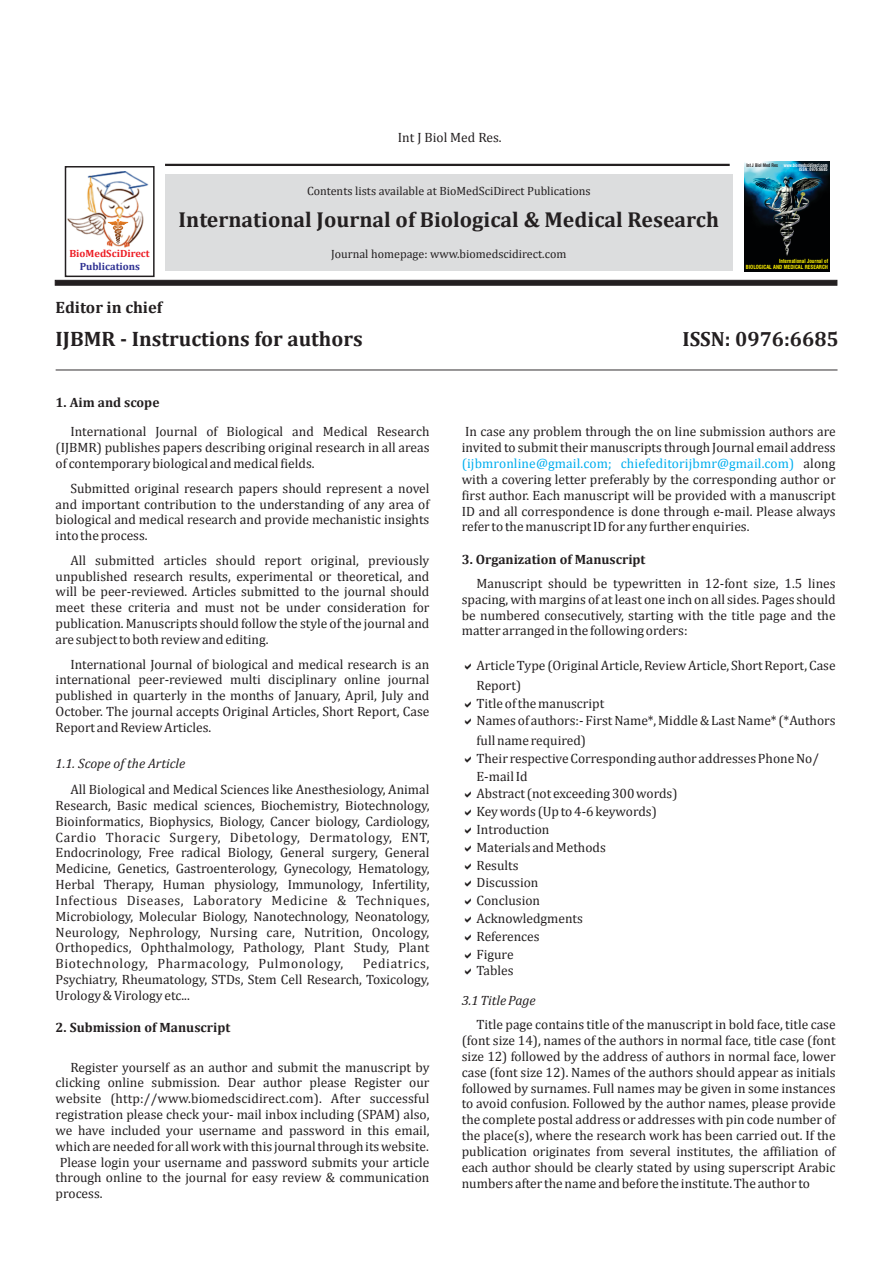
<style>
.page{position:relative;width:893px;height:1263px;background:#fff}
.page>*{position:absolute;margin:0;border:0;box-sizing:border-box;transform-origin:0 0}
.t1{font:700 21.75px "Cambria";color:#231f20}
.t2{font:700 21px "Cambria";color:#231f20}
.t3{font:700 20.7px "Cambria";color:#231f20}
.t4{font:700 16.5px "Cambria";color:#231f20}
.t5{font:13.5px/15.9px "Cambria";color:#231f20;text-align:justify}
.t6{font:700 13.5px "Cambria";color:#231f20}
.t7{font:13.5px "Cambria";letter-spacing:.01em;color:#00aeef}
.t8{font:italic 13.5px "Cambria";color:#231f20}
.t9{font:12px "Cambria";color:#231f20}
.t10{font:700 10.5px "Cambria";color:#ed1c24}
.t11{font:700 10.5px "Cambria";color:#2e3092}
.t12{font:700 condensed 5.55px/6.6px "Swiss 721 BT";color:#fff200;text-align:right;scale:.96 1}
.t13{font:700 condensed 4.8px/4.7px "Swiss 721 BT";color:#fff;text-align:right;scale:.88 1}
.t14{font:700 condensed 4.8px "Swiss 721 BT";color:#231f20;scale:.92 1}
</style>
<div class="page">
<hr style="left:56px;top:370px;width:781px;height:1px;background:#231f20">
<hr style="left:165px;top:164px;width:565px;height:2px;background:#231f20">
<svg style="left:55px;top:280px;width:782px;height:6px;background:#2c2829"></svg>
<div style="left:165px;top:174px;width:567px;height:96px;background:#dcddde"></div>
<div style="left:65px;top:166px;width:90px;height:111px;border:2px solid #231f20"></div>
<img style="left:68px;top:171px;width:80px;height:77px">
<svg style="left:108px;top:219px;width:20px;height:25px"></svg>
<img style="left:744px;top:161px;width:85px;height:111px">
<p class="t5" style="left:398px;top:131px;width:105px">Int J Biol Med Res.</p>
<p class="t9" style="left:307px;top:185px;width:285px">Contents lists available at BioMedSciDirect Publications</p>
<h1 class="t1" style="left:179px;top:210px;width:542px">International Journal of Biological &amp; Medical Research</h1>
<p class="t13" style="left:784px;top:163px;width:51px">www.biomedscidirect.com<br>ISSN: 0976:6685</p>
<p class="t14" style="left:746px;top:163px;width:36px">Int J Biol Med Res</p>
<p class="t9" style="left:331px;top:249px;width:237px">Journal homepage: www.biomedscidirect.com</p>
<p class="t10" style="left:69px;top:249px;width:82px">BioMedSciDirect</p>
<p class="t11" style="left:80px;top:262px;width:62px">Publications</p>
<p class="t12" style="left:746px;top:258px;width:87px">International Journal of<br>BIOLOGICAL AND MEDICAL RESEARCH</p>
<p class="t4" style="left:56px;top:300px;width:108px">Editor in chief</p>
<h2 class="t2" style="left:56px;top:330px;width:309px">IJBMR - Instructions for authors</h2>
<p class="t6" style="left:56px;top:396px;width:105px">1. Aim and scope</p>
<p class="t5" style="left:56px;top:425px;width:375px;text-indent:15px">International Journal of Biological and Medical Research (IJBMR) publishes papers describing original research in all areas of contemporary biological and medical fields.</p>
<p class="t5" style="left:56px;top:481px;width:375px;text-indent:15px">Submitted original research papers should represent a novel and important contribution to the understanding of any area of biological and medical research and provide mechanistic insights into the process.</p>
<p class="t5" style="left:56px;top:553px;width:375px;text-indent:15px">All submitted articles should report original, previously unpublished research results, experimental or theoretical, and will be peer-reviewed. Articles submitted to the journal should meet these criteria and must not be under consideration for publication. Manuscripts should follow the style of the journal and are subject to both review and editing.</p>
<p class="t5" style="left:56px;top:657px;width:375px;text-indent:15px">International Journal of biological and medical research is an international peer-reviewed multi disciplinary online journal published in quarterly in the months of January, April, July and October. The journal accepts Original Articles, Short Report, Case Report and Review Articles.</p>
<p class="t8" style="left:56px;top:758px;width:131px">1.1. Scope of the Article</p>
<p class="t5" style="left:56px;top:782px;width:375px;text-indent:15px">All Biological and Medical Sciences like Anesthesiology, Animal Research, Basic medical sciences, Biochemistry, Biotechnology, Bioinformatics, Biophysics, Biology, Cancer biology, Cardiology, Cardio Thoracic Surgery, Dibetology, Dermatology, ENT, Endocrinology, Free radical Biology, General surgery, General Medicine, Genetics, Gastroenterology, Gynecology, Hematology, Herbal Therapy, Human physiology, Immunology, Infertility, Infectious Diseases, Laboratory Medicine &amp; Techniques, Microbiology, Molecular Biology, Nanotechnology, Neonatology, Neurology, Nephrology, Nursing care, Nutrition, Oncology, Orthopedics, Ophthalmology, Pathology, Plant Study, Plant Biotechnology, Pharmacology, Pulmonology,</p>
<p class="t5" style="left:56px;top:956px;width:375px;text-indent:307px">Pediatrics, Psychiatry, Rheumatology, STDs, Stem Cell Research, Toxicology, Urology &amp; Virology etc...</p>
<p class="t6" style="left:56px;top:1021px;width:176px">2. Submission of Manuscript</p>
<p class="t5" style="left:70px;top:1060px;width:361px">Register yourself as an author and submit the manuscript by</p>
<p class="t5" style="left:56px;top:1076px;width:375px">clicking online submission. Dear author please Register our</p>
<p class="t5" style="left:56px;top:1091px;width:375px">website (http://www.biomedscidirect.com). After successful</p>
<p class="t5" style="left:56px;top:1107px;width:375px">registration please check your- mail inbox including (SPAM) also,</p>
<p class="t5" style="left:56px;top:1123px;width:375px">we have included your username and password in this email,</p>
<p class="t5" style="left:56px;top:1139px;width:375px">which are needed for all work with this journal through its website.</p>
<p class="t5" style="left:60px;top:1155px;width:371px">Please login your username and password submits your article</p>
<p class="t5" style="left:56px;top:1171px;width:375px">through online to the journal for easy review &amp; communication</p>
<p class="t5" style="left:56px;top:1186px;width:48px">process.</p>
<h3 class="t3" style="left:682px;top:330px;width:158px">ISSN: 0976:6685</h3>
<p class="t5" style="left:465px;top:425px;width:372px">In case any problem through the on line submission authors are</p>
<p class="t5" style="left:462px;top:440px;width:375px">invited to submit their manuscripts through Journal email address</p>
<p class="t5" style="left:803px;top:456px;width:34px">along</p>
<p class="t5" style="left:462px;top:472px;width:375px">with a covering letter preferably by the corresponding author or</p>
<p class="t5" style="left:462px;top:488px;width:375px">first author. Each manuscript will be provided with a manuscript</p>
<p class="t5" style="left:462px;top:504px;width:375px">ID and all correspondence is done through e-mail. Please always</p>
<p class="t5" style="left:462px;top:520px;width:289px">refer to the manuscript ID for any further enquiries.</p>
<p class="t7" style="left:462px;top:457px;width:334px">(ijbmronline@gmail.com; chiefeditorijbmr@gmail.com)</p>
<p class="t6" style="left:462px;top:554px;width:185px">3. Organization of Manuscript</p>
<p class="t5" style="left:462px;top:576px;width:375px;text-indent:15px">Manuscript should be typewritten in 12-font size, 1.5 lines spacing, with margins of at least one inch on all sides. Pages should be numbered consecutively, starting with the title page and the matter arranged in the following orders:</p>
<p class="t5" style="left:476px;top:656px;width:361px;line-height:19.6px">Article Type (Original Article, Review Article, Short Report, Case<br>Report)</p>
<p class="t5" style="left:476px;top:695px;width:361px;line-height:17.9px">Title of the manuscript<br>Names of authors:- First Name*, Middle &amp; Last Name* (*Authors</p>
<p class="t5" style="left:476px;top:732px;width:344px;line-height:17.9px;text-align:left">full name required)<br>Their respective Corresponding author addresses Phone No/<br>E-mail Id<br>Abstract (not exceeding 300 words)<br>Key words (Up to 4-6 keywords)<br>Introduction<br>Materials and Methods<br>Results<br>Discussion<br>Conclusion<br>Acknowledgments<br>References<br>Figure</p>
<p class="t5" style="left:476px;top:963px;width:38px">Tables</p>
<p class="t8" style="left:462px;top:994px;width:75px">3.1 Title Page</p>
<p class="t5" style="left:462px;top:1017px;width:375px;text-indent:15px">Title page contains title of the manuscript in bold face, title case (font size 14), names of the authors in normal face, title case (font size 12) followed by the address of authors in normal face, lower case (font size 12). Names of the authors should appear as initials followed by surnames. Full names may be given in some instances to avoid confusion. Followed by the author names, please provide the complete postal address or addresses with pin code number of the place(s), where the research work has been carried out. If the publication originates from several institutes, the affiliation of each author should be clearly stated by using superscript Arabic numbers after the name and before the institute. The author to</p>
</div>
